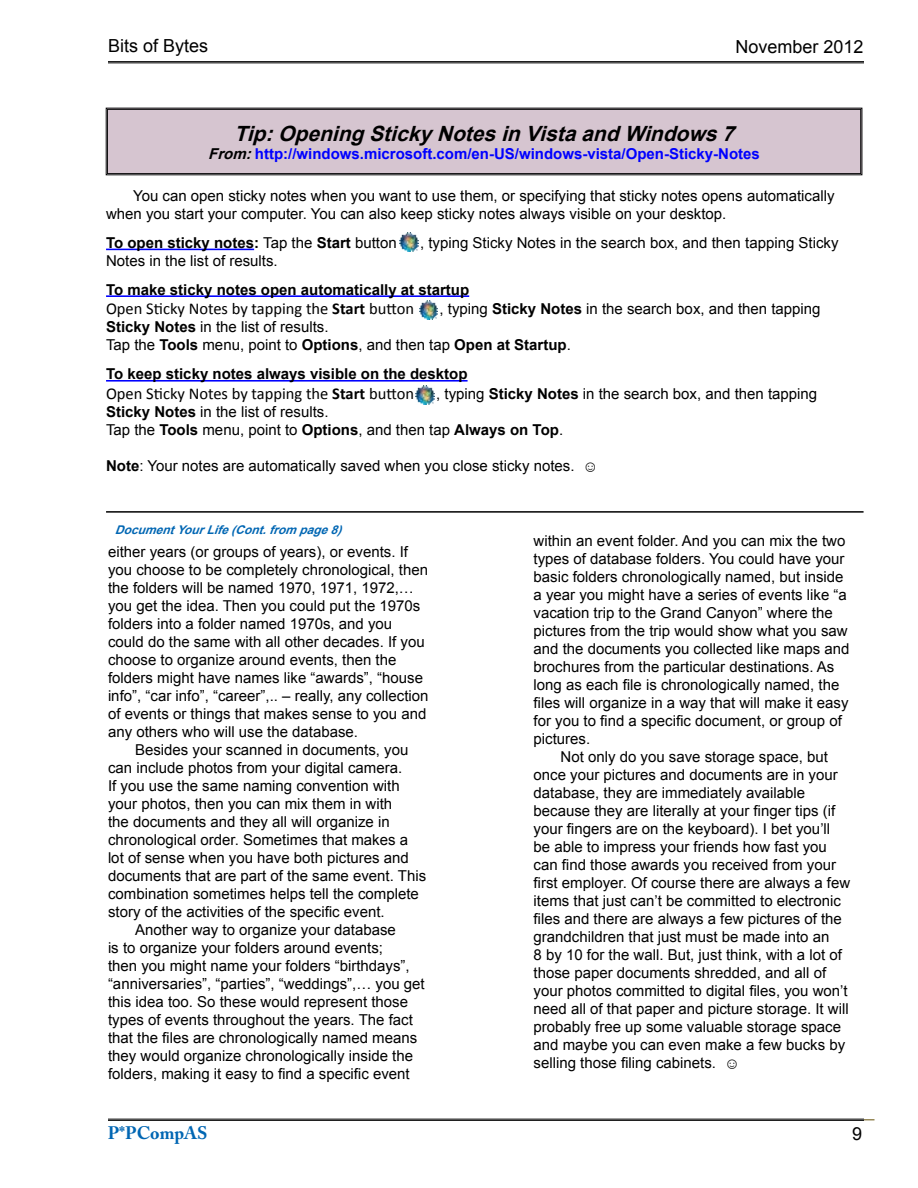
<style>
.page{position:relative;width:918px;height:1188px;background:#fff}
.page>*{position:absolute;margin:0;border:0;box-sizing:border-box;transform-origin:0 0}
.t1{font:italic 700 21px "Arial";color:#000}
.t2{font:18px "Arial";color:#000}
.t3{font:700 18px "Adobe Caslon Pro";color:#0066b3}
.t4{font:16.5px "Calibri";color:#000}
.t5{font:15px/18px "Arial";color:#000}
.t6{font:700 15px "Arial";color:#000}
.t7{font:700 15px "Arial";color:#00f}
.t8{font:italic 700 12px "Arial";color:#0066b3}
.s1{font-style:italic;color:#000}
.s2{font-weight:400}
.s3{font-weight:700}
</style>
<div class="page">
<hr style="left:108px;top:61px;width:756px;height:1px;background:#000">
<hr style="left:108px;top:63px;width:756px;height:1px;background:#000">
<hr style="left:108px;top:1119px;width:756px;height:1px;background:#000">
<hr style="left:108px;top:1120px;width:756px;height:1px;background:#000">
<div style="left:106px;top:108px;width:756px;height:67px;background:#d6c5d0"></div>
<div style="left:107px;top:109px;width:754px;height:65px;border:1px solid #0a0a0b"></div>
<hr style="left:106px;top:511px;width:758px;height:2px;background:#000">
<hr style="left:106px;top:249px;width:148px;height:1px;background:#00f">
<hr style="left:106px;top:295px;width:363px;height:2px;background:#00f">
<hr style="left:106px;top:380px;width:362px;height:2px;background:#00f">
<img style="left:400px;top:232px;width:18px;height:19px">
<img style="left:416px;top:386px;width:19px;height:19px">
<img style="left:419px;top:301px;width:19px;height:19px">
<p class="t2" style="left:108px;top:34px;width:102px">Bits of Bytes</p>
<p class="t2" style="left:735px;top:35px;width:130px">November 2012</p>
<h1 class="t1" style="left:234px;top:120px;width:509px">Tip:OpeningStickyNotesinVistaandWindows7</h1>
<p class="t7" style="left:208px;top:144px;width:553px"><span class="s1">From:</span>http://windows.microsoft.com/en-US/windows-vista/Open-Sticky-Notes</p>
<p class="t5" style="left:106px;top:187px;width:730px;text-indent:27px">You can open sticky notes when you want to use them, or specifying that sticky notes opens automatically when you start your computer. You can also keep sticky notes always visible on your desktop.</p>
<p class="t6" style="left:106px;top:233px;width:292px">To open sticky notes: <span class="s2">Tap the</span> Start <span class="s2">button</span></p>
<p class="t5" style="left:420px;top:234px;width:420px">, typing Sticky Notes in the search box, and then tapping Sticky</p>
<p class="t5" style="left:106px;top:252px;width:173px">Notes in the list of results.</p>
<p class="t6" style="left:106px;top:279px;width:365px">To make sticky notes open automatically at startup</p>
<p class="t4" style="left:106px;top:298px;width:310px">Open Sticky Notes by tapping the <span class="s3">Start</span> button</p>
<p class="t5" style="left:440px;top:300px;width:383px">, typing <span class="s3">Sticky Notes</span> in the search box, and then tapping</p>
<p class="t5" style="left:106px;top:318px;width:466px"><span class="s3">Sticky Notes</span> in the list of results.<br>Tap the <span class="s3">Tools</span> menu, point to <span class="s3">Options</span>, and then tap <span class="s3">Open at Startup</span>.</p>
<p class="t6" style="left:106px;top:364px;width:363px">To keep sticky notes always visible on the desktop</p>
<p class="t4" style="left:106px;top:383px;width:310px">Open Sticky Notes by tapping the <span class="s3">Start</span> button</p>
<p class="t5" style="left:436px;top:385px;width:383px">, typing <span class="s3">Sticky Notes</span> in the search box, and then tapping</p>
<p class="t5" style="left:106px;top:403px;width:459px"><span class="s3">Sticky Notes</span> in the list of results.<br>Tap the <span class="s3">Tools</span> menu, point to <span class="s3">Options</span>, and then tap <span class="s3">Always on Top</span>.</p>
<p class="t5" style="left:106px;top:457px;width:494px"><span class="s3">Note</span>: Your notes are automatically saved when you close sticky notes. <span class="s3">☺</span></p>
<p class="t8" style="left:115px;top:522px;width:234px">DocumentYourLife(Cont.frompage8)</p>
<p class="t5" style="left:108px;top:543px;width:322px">either years (or groups of years), or events. If you choose to be completely chronological, then the folders will be named 1970, 1971, 1972,… you get the idea. Then you could put the 1970s folders into a folder named 1970s, and you could do the same with all other decades. If you choose to organize around events, then the folders might have names like “awards”, “house info”, “car info”, “career”,.. – really, any collection of events or things that makes sense to you and any others who will use the database.</p>
<p class="t5" style="left:135px;top:741px;width:275px">Besides your scanned in documents, you</p>
<p class="t5" style="left:108px;top:759px;width:296px">can include photos from your digital camera.</p>
<p class="t5" style="left:108px;top:777px;width:293px">If you use the same naming convention with</p>
<p class="t5" style="left:108px;top:795px;width:286px">your photos, then you can mix them in with</p>
<p class="t5" style="left:108px;top:813px;width:283px">the documents and they all will organize in</p>
<p class="t5" style="left:108px;top:831px;width:302px">chronological order. Sometimes that makes a</p>
<p class="t5" style="left:108px;top:849px;width:303px">lot of sense when you have both pictures and</p>
<p class="t5" style="left:108px;top:867px;width:320px">documents that are part of the same event. This</p>
<p class="t5" style="left:108px;top:885px;width:312px">combination sometimes helps tell the complete</p>
<p class="t5" style="left:108px;top:903px;width:278px">story of the activities of the specific event.</p>
<p class="t5" style="left:135px;top:921px;width:262px">Another way to organize your database</p>
<p class="t5" style="left:108px;top:939px;width:277px">is to organize your folders around events;</p>
<p class="t5" style="left:108px;top:957px;width:303px">then you might name your folders “birthdays”,</p>
<p class="t5" style="left:108px;top:975px;width:318px">“anniversaries”, “parties”, “weddings”,… you get</p>
<p class="t5" style="left:108px;top:993px;width:302px">this idea too. So these would represent those</p>
<p class="t5" style="left:108px;top:1011px;width:306px">types of events throughout the years. The fact</p>
<p class="t5" style="left:108px;top:1029px;width:311px">that the files are chronologically named means</p>
<p class="t5" style="left:108px;top:1047px;width:307px">they would organize chronologically inside the</p>
<p class="t5" style="left:108px;top:1065px;width:303px">folders, making it easy to find a specific event</p>
<p class="t5" style="left:534px;top:532px;width:317px">within an event folder. And you can mix the two types of database folders. You could have your basic folders chronologically named, but inside a year you might have a series of events like “a vacation trip to the Grand Canyon” where the pictures from the trip would show what you saw and the documents you collected like maps and brochures from the particular destinations. As long as each file is chronologically named, the files will organize in a way that will make it easy for you to find a specific document, or group of pictures.</p>
<p class="t5" style="left:534px;top:748px;width:318px;text-indent:27px">Not only do you save storage space, but once your pictures and documents are in your database, they are immediately available because they are literally at your finger tips (if your fingers are on the keyboard). I bet you’ll be able to impress your friends how fast you can find those awards you received from your first employer. Of course there are always a few items that just can’t be committed to electronic files and there are always a few pictures of the grandchildren that just must be made into an<br>8 by 10 for the wall. But, just think, with a lot of those paper documents shredded, and all of your photos committed to digital files, you won’t need all of that paper and picture storage. It will probably free up some valuable storage space and maybe you can even make a few bucks by selling those filing cabinets. <span class="s3">☺</span></p>
<p class="t3" style="left:108px;top:1123px;width:101px">P*PCompAS</p>
<p class="t2" style="left:852px;top:1122px;width:12px">9</p>
</div>
